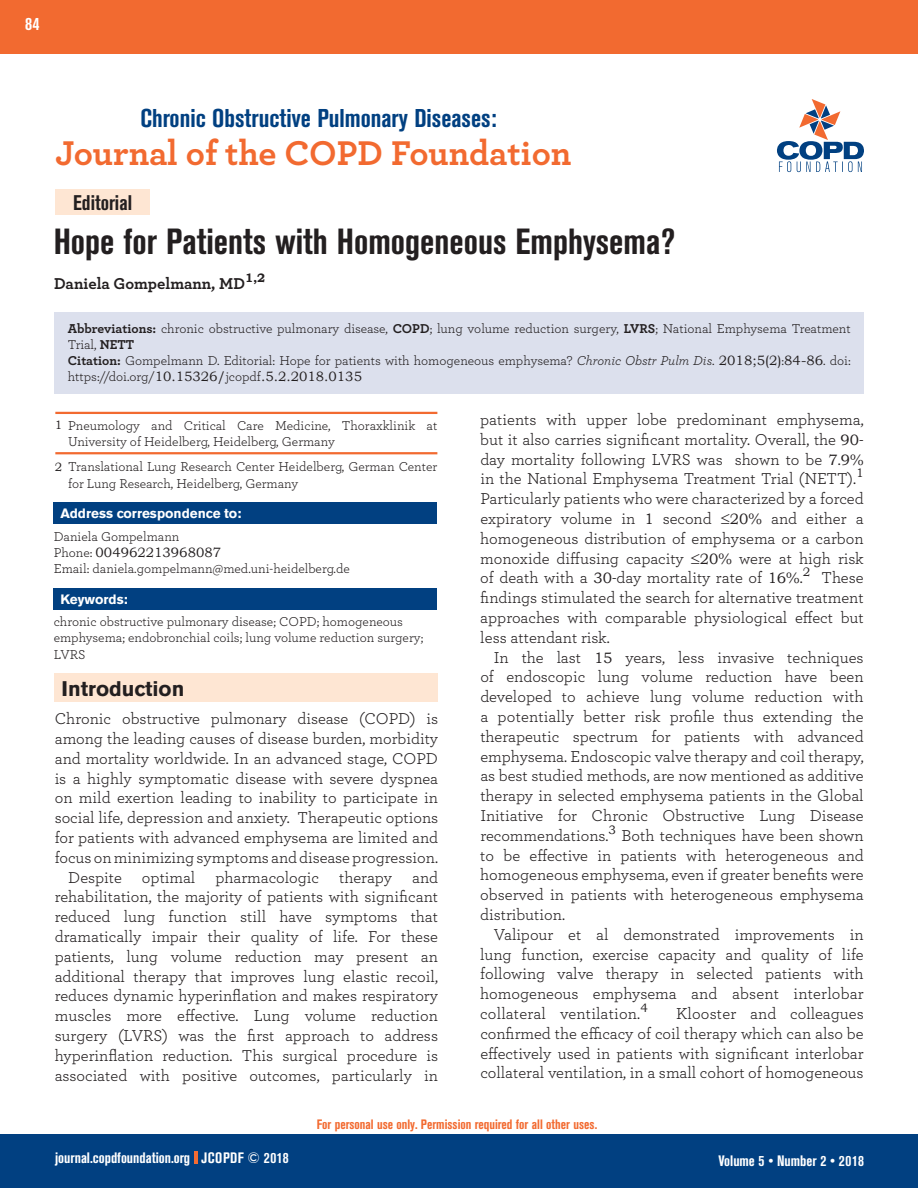
<style>
.page{position:relative;width:918px;height:1188px;background:#fff}
.page>*{position:absolute;margin:0;border:0;box-sizing:border-box;transform-origin:0 0}
.t1{font:700 condensed 36px "Akzidenz Grotesk BE";color:#231f20}
.t2{font:700 36px "Breathe";color:#f26a30}
.t3{font:700 condensed 25.5px "Akzidenz Grotesk BE";color:#014081}
.t4{font:700 21px "Akzidenz Grotesk BE";color:#231f20}
.t5{font:700 condensed 21px "Akzidenz Grotesk BE";color:#231f20}
.t6{font:700 condensed 18px "Akzidenz Grotesk BE";color:#fff}
.t7{font:16.5px/19.8px "Breathe";color:#231f20;text-align:justify}
.t8{font:700 16.5px "Breathe";color:#231f20}
.t9{font:700 condensed 15px "Akzidenz Grotesk BE";color:#fff}
.t10{font:13.5px/16.2px "Breathe";color:#231f20}
.t11{font:13.5px "Bookman Old Style";color:#231f20}
.t12{font:700 condensed 13.5px "Akzidenz Grotesk BE";color:#f26a30}
.t13{font:700 13.5px "Akzidenz Grotesk BE";color:#fff}
.s1{font-weight:700}
.s2{font-style:italic}
.s3{font-family:"Bookman Old Style"}
.s4{font-family:"Breathe"}
.s5{font-family:"Bookman Old Style";font-size:12px}
.s6{font-family:"Bookman Old Style";font-size:15px}
</style>
<div class="page">
<div style="left:0;top:1134px;width:918px;height:54px;background:#014081"></div>
<div style="left:0;top:0;width:918px;height:54px;background:#f26a30"></div>
<svg style="left:194px;top:1152px;width:3px;height:12px"></svg>
<svg style="left:777px;top:99px;width:87px;height:73px"></svg>
<div style="left:54px;top:312px;width:810px;height:82px;background:#dce0ed"></div>
<div style="left:55px;top:189px;width:95px;height:25px;background:#fee6d3"></div>
<hr style="left:55px;top:412px;width:382px;height:2px;background:#f26a30">
<hr style="left:55px;top:452px;width:382px;height:2px;background:#f26a30">
<div style="left:55px;top:673px;width:383px;height:29px;background:#fee6d3"></div>
<div style="left:54px;top:503px;width:383px;height:21px;background:#014081"></div>
<div style="left:54px;top:588px;width:383px;height:22px;background:#014081"></div>
<p class="t6" style="left:25px;top:13px;width:16px">84</p>
<h2 class="t3" style="left:140px;top:104px;width:358px">Chronic Obstructive Pulmonary Diseases:</h2>
<h1 class="t2" style="left:55px;top:125px;width:518px">Journal of the COPD Foundation</h1>
<p class="t5" style="left:73px;top:190px;width:60px">Editorial</p>
<h1 class="t1" style="left:54px;top:221px;width:623px">Hope for Patients with Homogeneous Emphysema?</h1>
<p class="t8" style="left:54px;top:270px;width:213px">Daniela Gompelmann, MD<sup>1,2</sup></p>
<p class="t10" style="left:68px;top:319px;width:785px"><span class="s1">Abbreviations:</span> chronic obstructive pulmonary disease, <span class="s1">COPD</span>; lung volume reduction surgery, <span class="s1">LVRS</span>; National Emphysema Treatment<br>Trial, <span class="s1">NETT<br>Citation:</span> Gompelmann D. Editorial: Hope for patients with homogeneous emphysema? <span class="s2">Chronic Obstr Pulm Dis</span>. <span class="s3">2018;5(2)</span>:<span class="s3">84-86</span>. doi:</p>
<p class="t11" style="left:68px;top:368px;width:296px"><span class="s4">https://doi.org/</span>10.15326/<span class="s4">jcopdf</span>.5.2.2018.0135</p>
<p class="t10" style="left:68px;top:416px;width:371px;text-indent:-13px"><span class="s5">1</span> Pneumology and Critical Care Medicine, Thoraxklinik at<br>University of Heidelberg, Heidelberg, Germany</p>
<p class="t10" style="left:68px;top:458px;width:371px;text-indent:-13px"><span class="s5">2</span> Translational Lung Research Center Heidelberg, German Center for Lung Research, Heidelberg, Germany</p>
<p class="t13" style="left:61px;top:506px;width:182px">Address correspondence to:</p>
<p class="t10" style="left:54px;top:528px;width:127px">Daniela Gompelmann</p>
<p class="t11" style="left:54px;top:544px;width:169px"><span class="s4">Phone:</span> 004962213968087</p>
<p class="t10" style="left:54px;top:560px;width:298px">Email: daniela.gompelmann@med.uni-heidelberg.de</p>
<p class="t13" style="left:61px;top:591px;width:69px">Keywords:</p>
<p class="t10" style="left:54px;top:613px;width:371px">chronic obstructive pulmonary disease; COPD; homogeneous emphysema; endobronchial coils; lung volume reduction surgery;<br>LVRS</p>
<p class="t4" style="left:61px;top:676px;width:124px">Introduction</p>
<p class="t7" style="left:55px;top:708px;width:385px;text-align:right">Chronic obstructive pulmonary disease (COPD) is among the leading causes of disease burden, morbidity and mortality worldwide. In an advanced stage, COPD is a highly symptomatic disease with severe dyspnea on mild exertion leading to inability to participate in social life, depression and anxiety. Therapeutic options for patients with advanced emphysema are limited and focus on minimizing symptoms and disease progression.<br>Despite optimal pharmacologic therapy and rehabilitation, the majority of patients with significant reduced lung function still have symptoms that dramatically impair their quality of life. For these patients, lung volume reduction may present an additional therapy that improves lung elastic recoil, reduces dynamic hyperinflation and makes respiratory muscles more effective. Lung volume reduction surgery (LVRS) was the first approach to address hyperinflation reduction. This surgical procedure is associated with positive outcomes, particularly in</p>
<p class="t7" style="left:480px;top:409px;width:385px">patients with upper lobe predominant emphysema, but it also carries significant mortality. Overall, the <span class="s6">90</span>- day mortality following LVRS was shown to be <span class="s6">7</span>.<span class="s6">9% </span>in the National Emphysema Treatment Trial (NETT).<sup>1<br></sup>Particularly patients who were characterized by a forced expiratory volume in <span class="s6">1</span> second ≤<span class="s6">20%</span> and either a homogeneous distribution of emphysema or a carbon monoxide diffusing capacity ≤<span class="s6">20%</span> were at high risk of death with a <span class="s6">30</span>-day mortality rate of <span class="s6">16%</span>.<sup>2</sup> These findings stimulated the search for alternative treatment approaches with comparable physiological effect but less attendant risk.</p>
<p class="t7" style="left:480px;top:646px;width:385px;text-indent:13px">In the last <span class="s6">15</span> years, less invasive techniques of endoscopic lung volume reduction have been developed to achieve lung volume reduction with a potentially better risk profile thus extending the therapeutic spectrum for patients with advanced emphysema. Endoscopic valve therapy and coil therapy, as best studied methods, are now mentioned as additive therapy in selected emphysema patients in the Global Initiative for Chronic Obstructive Lung Disease recommendations.<sup>3</sup> Both techniques have been shown to be effective in patients with heterogeneous and homogeneous emphysema, even if greater benefits were observed in patients with heterogeneous emphysema distribution.</p>
<p class="t7" style="left:480px;top:924px;width:385px;text-indent:13px">Valipour et al demonstrated improvements in lung function, exercise capacity and quality of life following valve therapy in selected patients with homogeneous emphysema and absent interlobar collateral ventilation.<sup>4</sup></p>
<p class="t7" style="left:480px;top:1003px;width:385px;text-indent:196px">Klooster and colleagues confirmed the efficacy of coil therapy which can also be effectively used in patients with significant interlobar collateral ventilation, in a small cohort of homogeneous</p>
<p class="t12" style="left:317px;top:1117px;width:282px">For personal use only. Permission required for all other uses.</p>
<p class="t9" style="left:55px;top:1149px;width:235px">journal.copdfoundation.org JCOPDF © 2018</p>
<p class="t9" style="left:719px;top:1152px;width:147px">Volume 5 • Number 2 • 2018</p>
</div>
